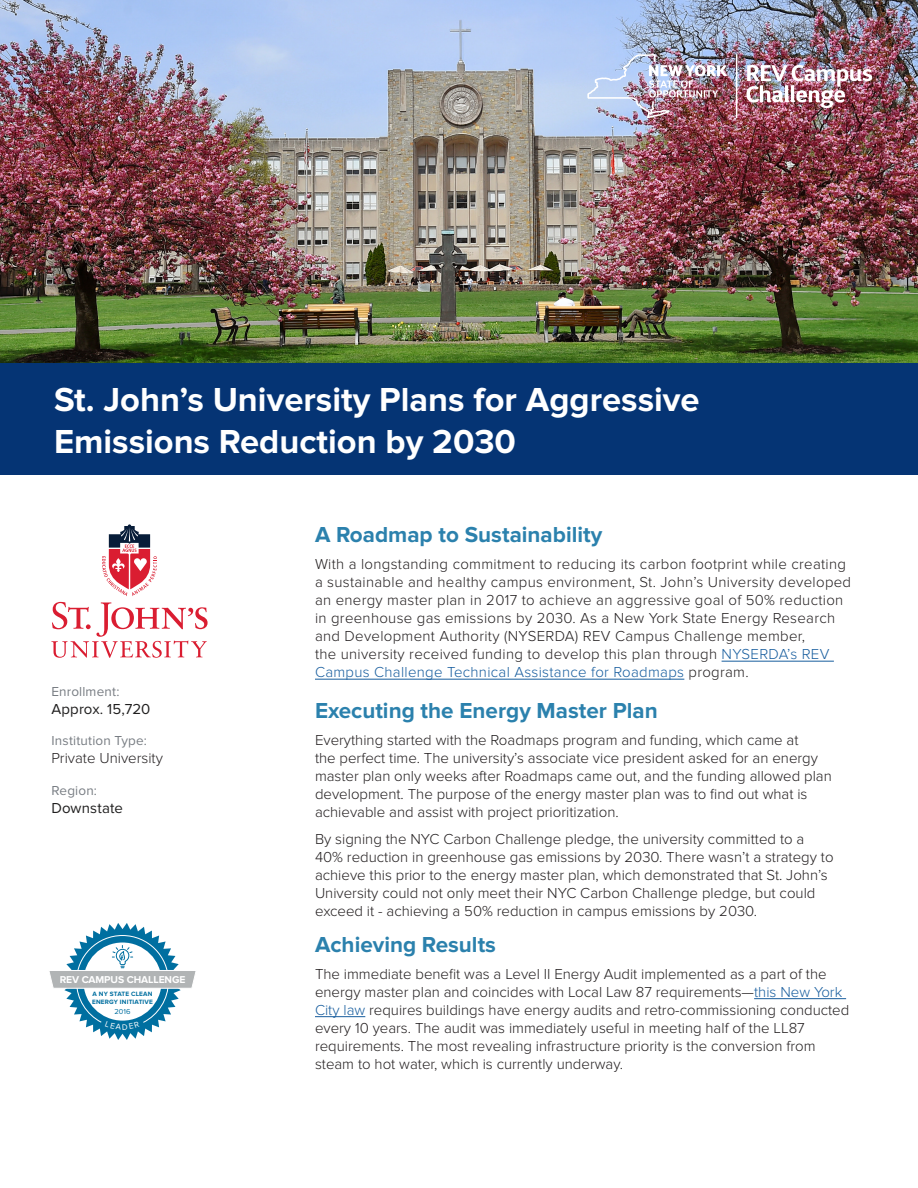
<style>
.page{position:relative;width:918px;height:1188px;background:#fff}
.page>*{position:absolute;margin:0;border:0;box-sizing:border-box;transform-origin:0 0}
.t1{font:700 34.5px/41.4px "Proxima Nova";color:#fff}
.Sub_1{font:700 22.5px "Proxima Nova";color:#2b81ad}
.Body_Text{font:700 22.5px "Proxima Nova";color:#2b81ad}
.Body_Text-2{font:300 15px/18px "Proxima Nova";color:#231f20}
.Body_Text-3{font:300 15px/18px "Proxima Nova";letter-spacing:.02em;color:#231f20}
.Body_Text-4{font:300 15px "Proxima Nova";letter-spacing:.02em;color:#175d9e}
.Side_Bar_2{font:15px "Proxima Nova";letter-spacing:.01em;color:#201f1f}
.Side_Bar_2-2{font:300 15px "Proxima Nova";color:#231f20}
.Side_Bar_1{font:13.5px "Proxima Nova";letter-spacing:.01em;color:#787d83}
.t2{font:700 10.35px "Proxima Nova";letter-spacing:-.01em;color:#fff}
.t3{font:7.5px "Proxima Nova";color:#006fa0}
.t4{font:700 6.45px/7.8px "Proxima Nova";letter-spacing:.025em;color:#006fa0}
.s1{color:#175d9e}
.s2{color:#231f20}
</style>
<div class="page">
<img style="left:0;top:0;width:918px;height:362px">
<div style="left:0;top:363px;width:918px;height:111px;background:#053474"></div>
<hr style="left:736px;top:54px;width:1px;height:64px;background:#fff">
<img style="left:587px;top:54px;width:140px;height:64px">
<img style="left:746px;top:65px;width:126px;height:43px">
<hr style="left:722px;top:661px;width:112px;height:1px;background:#175d9e">
<hr style="left:315px;top:679px;width:369px;height:1px;background:#175d9e">
<hr style="left:754px;top:998px;width:92px;height:1px;background:#175d9e">
<hr style="left:315px;top:1016px;width:50px;height:1px;background:#175d9e">
<svg style="left:51px;top:602px;width:157px;height:56px"></svg>
<svg style="left:102px;top:524px;width:55px;height:72px"></svg>
<svg style="left:49px;top:923px;width:147px;height:117px"></svg>
<p class="t1" style="left:54px;top:380px;width:647px">St. John’s University Plans for Aggressive<br>Emissions Reduction by 2030</p>
<p class="Side_Bar_1" style="left:51px;top:683px;width:70px">Enrollment:</p>
<p class="Side_Bar_2" style="left:51px;top:700px;width:101px">Approx. 15,720</p>
<p class="Side_Bar_1" style="left:51px;top:733px;width:97px">Institution Type:</p>
<p class="Side_Bar_2-2" style="left:51px;top:749px;width:113px">Private University</p>
<p class="Side_Bar_1" style="left:51px;top:782px;width:47px">Region:</p>
<p class="Side_Bar_2" style="left:51px;top:799px;width:73px">Downstate</p>
<p class="t2" style="left:60px;top:973px;width:127px">REV CAMPUS CHALLENGE</p>
<p class="t4" style="left:92px;top:990px;width:62px">A NY STATE CLEAN<br>ENERGY INITIATIVE</p>
<p class="t3" style="left:115px;top:1007px;width:17px">2016</p>
<p class="Sub_1" style="left:315px;top:522px;width:289px">A Roadmap to Sustainability</p>
<p class="Body_Text-3" style="left:315px;top:555px;width:538px">With a longstanding commitment to reducing its carbon footprint while creating a sustainable and healthy campus environment, St. John’s University developed an energy master plan in 2017 to achieve an aggressive goal of 50% reduction in greenhouse gas emissions by 2030. As a New York State Energy Research and Development Authority (NYSERDA) REV Campus Challenge member,<br>the university received funding to develop this plan through <span class="s1">NYSERDA’s REV</span></p>
<p class="Body_Text-4" style="left:315px;top:664px;width:435px">Campus Challenge Technical Assistance for Roadmaps <span class="s2">program.</span></p>
<p class="Sub_1" style="left:315px;top:697px;width:344px">Executing the Energy Master Plan</p>
<p class="Body_Text-2" style="left:315px;top:731px;width:518px">Everything started with the Roadmaps program and funding, which came at<br>the perfect time. The university’s associate vice president asked for an energy master plan only weeks after Roadmaps came out, and the funding allowed plan development. The purpose of the energy master plan was to find out what is achievable and assist with project prioritization.</p>
<p class="Body_Text-2" style="left:315px;top:830px;width:520px">By signing the NYC Carbon Challenge pledge, the university committed to a 40% reduction in greenhouse gas emissions by 2030. There wasn’t a strategy to achieve this prior to the energy master plan, which demonstrated that St. John’s University could not only meet their NYC Carbon Challenge pledge, but could exceed it - achieving a 50% reduction in campus emissions by 2030.</p>
<p class="Body_Text" style="left:315px;top:931px;width:183px">Achieving Results</p>
<p class="Body_Text-2" style="left:315px;top:965px;width:536px">The immediate benefit was a Level II Energy Audit implemented as a part of the energy master plan and coincides with Local Law 87 requirements—<span class="s1">this New York City law</span> requires buildings have energy audits and retro-commissioning conducted every 10 years. The audit was immediately useful in meeting half of the LL87 requirements. The most revealing infrastructure priority is the conversion from steam to hot water, which is currently underway.</p>
</div>
